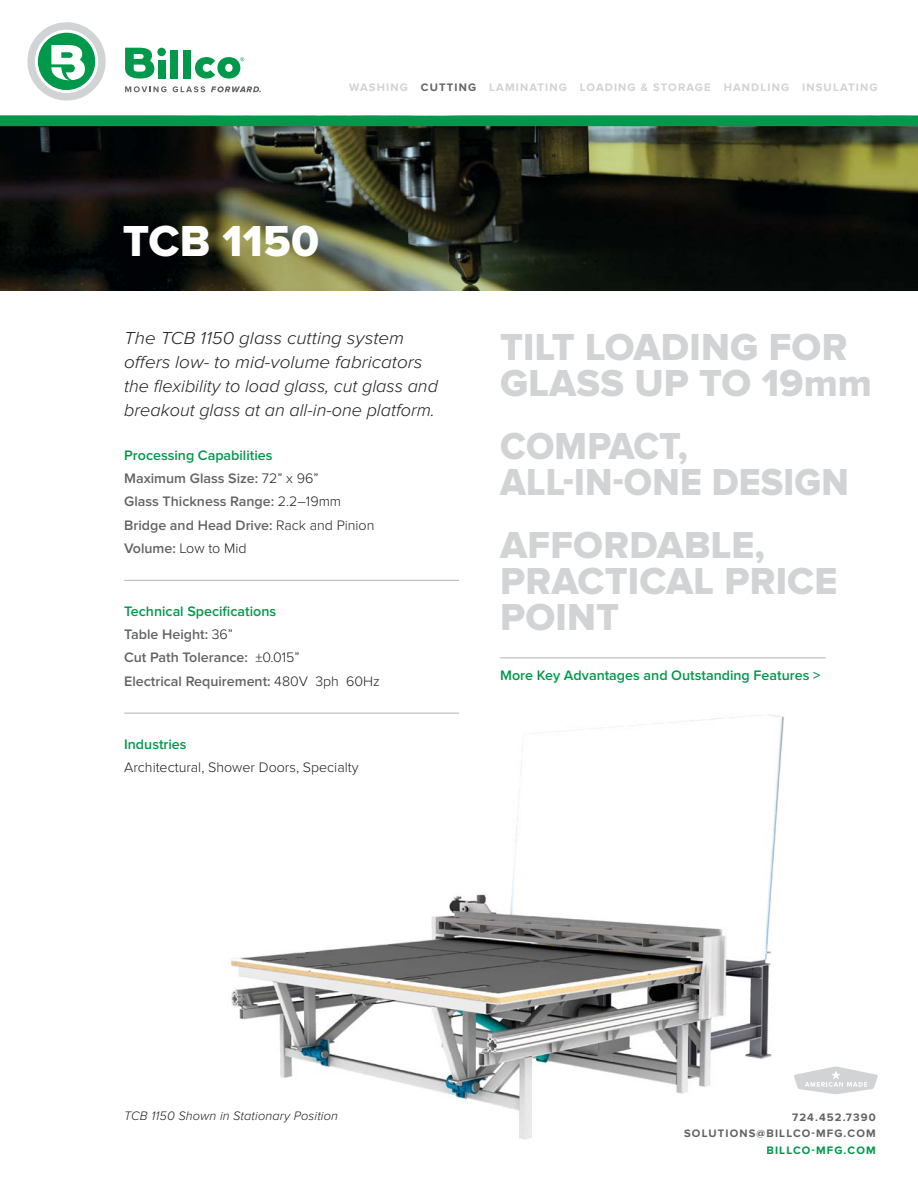
<style>
.page{position:relative;width:918px;height:1188px;background:#fff}
.page>*{position:absolute;margin:0;border:0;box-sizing:border-box;transform-origin:0 0}
.t1{font:45px "Proxima Nova Extrabld";letter-spacing:.005em;color:#fff}
.t2{font:39px/36px "Proxima Nova Extrabld";letter-spacing:.005em;color:#d1d3d4}
.t3{font:39px/36px "Proxima Nova Extrabld";letter-spacing:.005em;color:#d1d3d4;scale:.95 1}
.t4{font:italic 300 18px/24px "Proxima Nova";color:#231f20;scale:1.05 1}
.t5{font:600 14.25px/23.2px "Proxima Nova";color:#636466}
.t6{font:600 14.25px "Proxima Nova";color:#00994c}
.t7{font:300 14.25px "Proxima Nova";color:#231f20}
.t8{font:italic 300 12.75px "Proxima Nova";letter-spacing:.01em;color:#231f20}
.t9{font:700 11.25px "Proxima Nova";letter-spacing:.1em;color:#d1d3d4}
.t10{font:700 11.25px/16.5px "Proxima Nova";letter-spacing:.1em;color:#636466;text-align:right}
.t11{font:700 11.25px "Proxima Nova";letter-spacing:.1em;color:#00994c}
.s1{color:#636466}
.s2{color:#00994c}
.s3{font-weight:300;color:#231f20}
</style>
<div class="page">
<svg style="left:125px;top:48px;width:29px;height:31px"></svg>
<svg style="left:27px;top:22px;width:79px;height:79px"></svg>
<svg style="left:125px;top:86px;width:41px;height:6px"></svg>
<svg style="left:173px;top:86px;width:32px;height:6px"></svg>
<svg style="left:211px;top:86px;width:50px;height:6px"></svg>
<div style="left:183px;top:50px;width:8px;height:29px;background:#00994c"></div>
<svg style="left:195px;top:57px;width:49px;height:22px"></svg>
<div style="left:171px;top:50px;width:7px;height:29px;background:#00994c"></div>
<div style="left:157px;top:48px;width:9px;height:8px;background:#00994c;border-radius:50%"></div>
<div style="left:158px;top:60px;width:7px;height:19px;background:#00994c"></div>
<svg style="left:801px;top:1067px;width:77px;height:27px"></svg>
<img style="left:0;top:126px;width:918px;height:165px">
<img style="left:154px;top:712px;width:647px;height:428px">
<img style="left:794px;top:1073px;width:7px;height:16px">
<svg style="left:792px;top:1113px;width:9px;height:8px"></svg>
<img style="left:684px;top:1130px;width:117px;height:8px">
<hr style="left:124px;top:580px;width:335px;height:1px;background:#b2b4b6">
<hr style="left:124px;top:713px;width:335px;height:1px;background:#b2b4b6">
<hr style="left:500px;top:657px;width:326px;height:1px;background:#b2b4b6">
<div style="left:0;top:116px;width:918px;height:10px;background:#00994c"></div>
<p class="t9" style="left:349px;top:84px;width:530px">WASHING <span class="s1">CUTTING</span> LAMINATING LOADING &amp; STORAGE HANDLING INSULATING</p>
<h1 class="t1" style="left:123px;top:226px;width:198px">TCB 1150</h1>
<p class="t4" style="left:124px;top:327px;width:300px">The TCB 1150 glass cutting system offers low- to mid-volume fabricators the flexibility to load glass, cut glass and breakout glass at an all-in-one platform.</p>
<p class="t5" style="left:124px;top:445px;width:252px"><span class="s2">Processing Capabilities<br></span>Maximum Glass Size: <span class="s3">72” x 96”<br></span>Glass Thickness Range: <span class="s3">2.2–19mm<br></span>Bridge and Head Drive: <span class="s3">Rack and Pinion<br></span>Volume: <span class="s3">Low to Mid</span></p>
<p class="t5" style="left:124px;top:601px;width:257px"><span class="s2">Technical Specifications<br></span>Table Height: <span class="s3">36”<br></span>Cut Path Tolerance: <span class="s3">±0.015”<br></span>Electrical Requirement: <span class="s3">480V 3ph 60Hz</span></p>
<p class="t6" style="left:124px;top:739px;width:64px">Industries</p>
<p class="t7" style="left:124px;top:762px;width:236px">Architectural, Shower Doors, Specialty</p>
<h2 class="t2" style="left:500px;top:331px;width:373px">TILT LOADING FOR<br>GLASS UP TO 19mm</h2>
<h2 class="t3" style="left:500px;top:430px;width:369px">COMPACT,<br>ALL-IN-ONE DESIGN</h2>
<h2 class="t2" style="left:500px;top:529px;width:339px">AFFORDABLE,<br>PRACTICAL PRICE<br>POINT</h2>
<p class="t6" style="left:500px;top:671px;width:322px">More Key Advantages and Outstanding Features &gt;</p>
<p class="t8" style="left:124px;top:1111px;width:215px">TCB 1150 Shown in Stationary Position</p>
<p class="t10" style="left:684px;top:1109px;width:193px">724.452.7390<br>SOLUTIONS@BILLCO-MFG.COM</p>
<p class="t11" style="left:767px;top:1146px;width:111px">BILLCO-MFG.COM</p>
</div>
